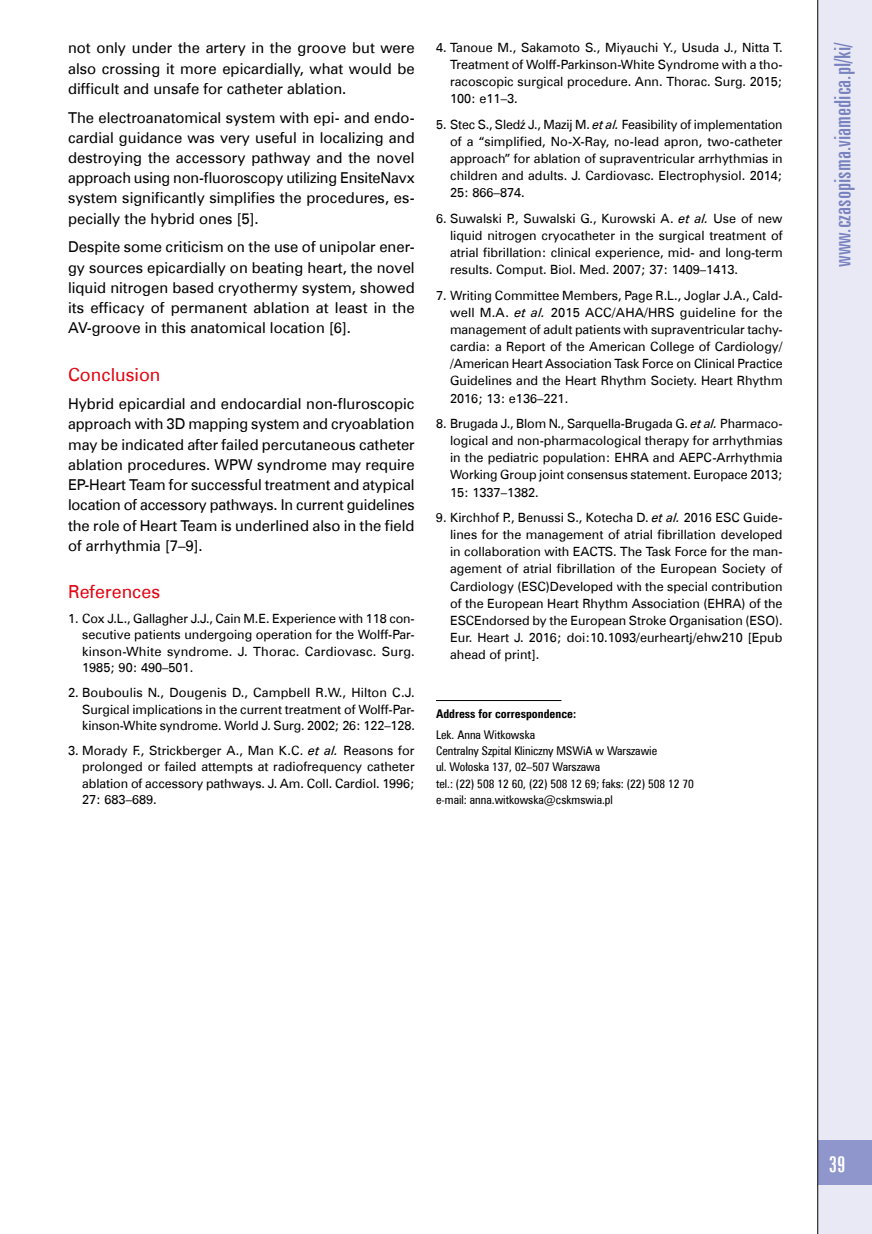
<style>
.page{position:relative;width:872px;height:1234px;background:#fff}
.page>*{position:absolute;margin:0;border:0;box-sizing:border-box;transform-origin:0 0}
.t1{font:22.5px "Zurich X Cn EU";color:#7882bf;scale:1.07 1}
.t2{font:22.5px "Zurich X Cn EU";color:#fff;scale:1.07 1}
.t3{font:18px "Zurich EU";color:#e30613}
.t4{font:15px/20.2px "Zurich EU";color:#000;text-align:justify}
.t5{font:12.75px/17.1px "Zurich EU";color:#000;text-align:justify}
.t6{font:12px/16.4px "Zurich Cn EU";color:#000}
.t7{font:700 12px "Zurich Cn EU";color:#000}
.s1{font-style:italic}
</style>
<div class="page">
<div style="left:817px;top:0;width:55px;height:1233px;background:#e9e9f6"></div>
<div style="left:817px;top:1140px;width:55px;height:44px;background:#8f96cb"></div>
<hr style="left:436px;top:700px;width:125px;height:1px;background:#000">
<hr style="left:817px;top:0;width:1px;height:1233px;background:#000">
<p class="t4" style="left:68px;top:38px;width:348px">not only under the artery in the groove but were also crossing it more epicardially, what would be difficult and unsafe for catheter ablation.</p>
<p class="t4" style="left:68px;top:107px;width:348px">The electroanatomical system with epi- and endo&shy;cardial guidance was very useful in localizing and destroying the accessory pathway and the novel approach using non-fluoroscopy utilizing EnsiteNavx system significantly simplifies the procedures, es&shy;pecially the hybrid ones [5].</p>
<p class="t4" style="left:68px;top:237px;width:348px">Despite some criticism on the use of unipolar ener&shy;gy sources epicardially on beating heart, the novel liquid nitrogen based cryothermy system, showed its efficacy of permanent ablation at least in the AV-groove in this anatomical location [6].</p>
<h2 class="t3" style="left:68px;top:363px;width:94px">Conclusion</h2>
<p class="t4" style="left:68px;top:393px;width:348px">Hybrid epicardial and endocardial non-fluroscopic approach with 3D mapping system and cryoablation may be indicated after failed percutaneous catheter ablation procedures. WPW syndrome may require EP-Heart Team for successful treatment and atypical location of accessory pathways. In current guidelines the role of Heart Team is underlined also in the field of arrhythmia [7–9].</p>
<h2 class="t3" style="left:68px;top:580px;width:94px">References</h2>
<p class="t5" style="left:82px;top:610px;width:334px;line-height:16.5px;text-indent:-14px">1. Cox J.L., Gallagher J.J., Cain M.E. Experience with 118 con&shy;secutive patients undergoing operation for the Wolff-Par&shy;kinson-White syndrome. J. Thorac. Cardiovasc. Surg.<br>1985; 90: 490–501.</p>
<p class="t5" style="left:82px;top:684px;width:334px;line-height:16.5px;text-indent:-14px">2. Bouboulis N., Dougenis D., Campbell R.W., Hilton C.J.<br>Surgical implications in the current treatment of Wolff-Par&shy;kinson-White syndrome. World J. Surg. 2002; 26: 122–128.</p>
<p class="t5" style="left:82px;top:741px;width:334px;line-height:16.5px;text-indent:-14px">3. Morady F., Strickberger A., Man K.C. <span class="s1">et al.</span> Reasons for prolonged or failed attempts at radiofrequency catheter ablation of accessory pathways. J. Am. Coll. Cardiol. 1996; 27: 683–689.</p>
<p class="t5" style="left:450px;top:39px;width:334px;text-indent:-14px">4. Tanoue M., Sakamoto S., Miyauchi Y., Usuda J., Nitta T.<br>Treatment of Wolff-Parkinson-White Syndrome with a tho&shy;racoscopic surgical procedure. Ann. Thorac. Surg. 2015; 100: e11–3.</p>
<p class="t5" style="left:450px;top:115px;width:334px;text-indent:-14px">5. Stec S., Sledź J., Mazij M. <span class="s1">et al.</span> Feasibility of implementation of a “simplified, No-X-Ray, no-lead apron, two-catheter approach” for ablation of supraventricular arrhythmias in children and adults. J. Cardiovasc. Electrophysiol. 2014; 25: 866–874.</p>
<p class="t5" style="left:450px;top:209px;width:334px;text-indent:-14px">6. Suwalski P., Suwalski G., Kurowski A. <span class="s1">et al.</span> Use of new liquid nitrogen cryocatheter in the surgical treatment of atrial fibrillation: clinical experience, mid- and long-term results. Comput. Biol. Med. 2007; 37: 1409–1413.</p>
<p class="t5" style="left:450px;top:286px;width:334px;text-indent:-14px">7. Writing Committee Members, Page R.L., Joglar J.A., Cald&shy;well M.A. <span class="s1">et al.</span> 2015 ACC/AHA/HRS guideline for the management of adult patients with supraventricular tachy&shy;cardia: a Report of the American College of Cardiology/ /American Heart Association Task Force on Clinical Practice Guidelines and the Heart Rhythm Society. Heart Rhythm 2016; 13: e136–221.</p>
<p class="t5" style="left:450px;top:414px;width:334px;text-indent:-14px">8. Brugada J., Blom N., Sarquella-Brugada G. <span class="s1">et al.</span> Pharmaco&shy;logical and non-pharmacological therapy for arrhythmias in the pediatric population: EHRA and AEPC-Arrhythmia Working Group joint consensus statement. Europace 2013; 15: 1337–1382.</p>
<p class="t5" style="left:450px;top:508px;width:334px;text-indent:-14px">9. Kirchhof P., Benussi S., Kotecha D. <span class="s1">et al.</span> 2016 ESC Guide&shy;lines for the management of atrial fibrillation developed in collaboration with EACTS. The Task Force for the man&shy;agement of atrial fibrillation of the European Society of Cardiology (ESC)Developed with the special contribution of the European Heart Rhythm Association (EHRA) of the ESCEndorsed by the European Stroke Organisation (ESO).<br>Eur. Heart J. 2016; doi:10.1093/eurheartj/ehw210 [Epub ahead of print].</p>
<p class="t7" style="left:436px;top:706px;width:142px">Address for correspondence:</p>
<p class="t6" style="left:436px;top:726px;width:259px">Lek. Anna Witkowska<br>Centralny Szpital Kliniczny MSWiA w Warszawie<br>ul. Wołoska 137, 02–507 Warszawa<br>tel.: (22) 508 12 60, (22) 508 12 69; faks: (22) 508 12 70 e-mail: anna.witkowska@cskmswia.pl</p>
<h1 class="t1" style="left:829px;top:267px;width:212px;rotate:-90deg">www.czasopisma.viamedica.pl/ki/</h1>
<h1 class="t2" style="left:828px;top:1150px;width:17px">39</h1>
</div>
